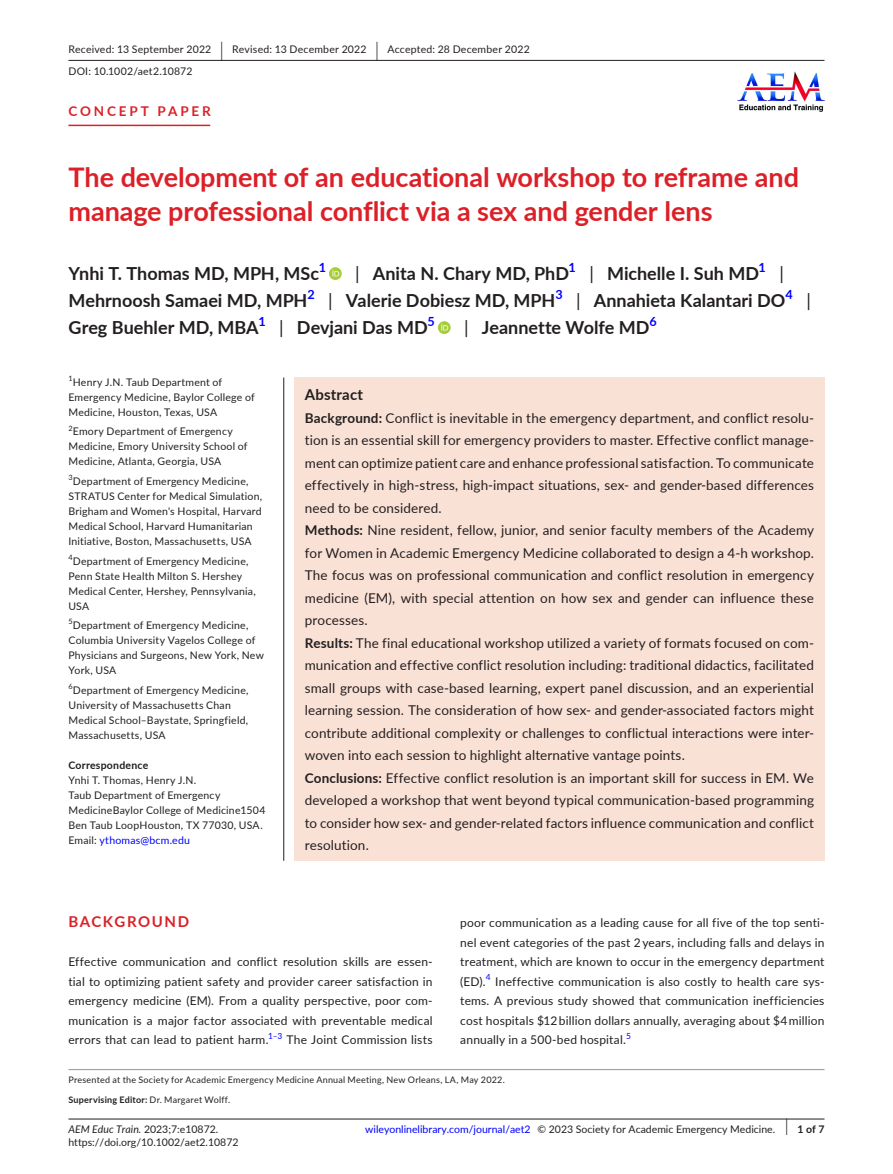
<style>
.page{position:relative;width:893px;height:1174px;background:#fff}
.page>*{position:absolute;margin:0;border:0;box-sizing:border-box;transform-origin:0 0}
.t1{font:700 27px/34.5px "Lato";color:#dc2027}
.t2{font:700 18px "Lato";color:#231f20}
.t3{font:18px "Lato";color:#231f20}
.t4{font:700 15px "Lato";letter-spacing:.105em;color:#dc2027}
.t5{font:700 15px "Lato";letter-spacing:.015em;color:#231f20}
.t6{font:13.5px/22.5px "Lato";letter-spacing:.01em;color:#231f20}
.t7{font:700 13.5px "Lato";letter-spacing:.21em;color:#dc2027}
.t8{font:700 12.6px "Lato";color:#00f}
.t9{font:12px/19.5px "Lato";letter-spacing:.015em;color:#231f20;text-align:justify}
.t10{font:10.5px/15px "Lato";letter-spacing:.02em;color:#231f20}
.t11{font:10.5px "Lato";color:#231f20}
.t12{font:10.5px "Lato";color:#00f}
.t13{font:700 10.5px "Lato";letter-spacing:.02em;color:#231f20}
.t14{font:9px/19.5px "Lato";letter-spacing:.025em;color:#231f20}
.t15{font:7.35px "Lato";color:#231f20}
.s1{font-size:19.65px}
.s2{font-weight:400}
.s3{color:#00f}
.s4{font-weight:700}
.s5{font-style:italic}
.s6{font-weight:400;font-size:17.4px}
</style>
<div class="page">
<hr style="left:68px;top:1118px;width:756px;height:1px;background:#231f20">
<img style="left:737px;top:71px;width:87px;height:41px">
<hr style="left:68px;top:60px;width:756px;height:1px;background:#231f20">
<hr style="left:68px;top:125px;width:142px;height:1px;background:#dc2027">
<svg style="left:329px;top:267px;width:13px;height:13px"></svg>
<svg style="left:332px;top:269px;width:7px;height:7px"></svg>
<svg style="left:438px;top:321px;width:13px;height:13px"></svg>
<svg style="left:441px;top:323px;width:7px;height:7px"></svg>
<hr style="left:68px;top:1069px;width:756px;height:1px;background:#939598">
<div style="left:294px;top:377px;width:530px;height:483px;background:#fae1d6"></div>
<hr style="left:283px;top:377px;width:1px;height:483px;background:#231f20">
<p class="t10" style="left:68px;top:38px;width:463px;line-height:21.8px">Received: 13 September 2022 <span class="s1">|</span> Revised: 13 December 2022 <span class="s1">|</span> Accepted: 28 December 2022<br>DOI: 10.1002/aet2.10872</p>
<p class="t7" style="left:68px;top:101px;width:144px">CONCEPT PAPER</p>
<h1 class="t1" style="left:68px;top:159px;width:732px">The development of an educational workshop to reframe and manage professional conflict via a sex and gender lens</h1>
<h2 class="t2" style="left:68px;top:260px;width:252px">Ynhi T. Thomas MD, MPH, MSc</h2>
<p class="t8" style="left:319px;top:258px;width:9px">1</p>
<h2 class="t2" style="left:355px;top:260px;width:215px"><span class="s2">|</span> Anita N. Chary MD, PhD</h2>
<p class="t8" style="left:569px;top:258px;width:9px">1</p>
<h2 class="t2" style="left:589px;top:260px;width:171px"><span class="s2">|</span> Michelle I. Suh MD</h2>
<p class="t8" style="left:759px;top:258px;width:9px">1</p>
<h2 class="t3" style="left:779px;top:260px;width:6px">|</h2>
<h2 class="t2" style="left:68px;top:287px;width:241px">Mehrnoosh Samaei MD, MPH</h2>
<p class="t8" style="left:307px;top:285px;width:9px">2</p>
<h2 class="t2" style="left:328px;top:287px;width:229px"><span class="s2">|</span> Valerie Dobiesz MD, MPH</h2>
<p class="t8" style="left:555px;top:285px;width:9px">3</p>
<h2 class="t2" style="left:576px;top:287px;width:211px"><span class="s2">|</span> Annahieta Kalantari DO</h2>
<p class="t8" style="left:786px;top:285px;width:9px">4</p>
<h2 class="t3" style="left:806px;top:287px;width:6px">|</h2>
<h2 class="t2" style="left:68px;top:314px;width:192px">Greg Buehler MD, MBA</h2>
<p class="t8" style="left:258px;top:312px;width:9px">1</p>
<h2 class="t2" style="left:279px;top:314px;width:150px"><span class="s2">|</span> Devjani Das MD</h2>
<p class="t8" style="left:428px;top:312px;width:9px">5</p>
<h2 class="t2" style="left:464px;top:314px;width:187px"><span class="s2">|</span> Jeannette Wolfe MD</h2>
<p class="t8" style="left:649px;top:312px;width:9px">6</p>
<p class="t15" style="left:68px;top:373px;width:6px">1</p>
<p class="t10" style="left:68px;top:374px;width:188px;text-indent:4px">Henry J.N. Taub Department of<br>Emergency Medicine, Baylor College of<br>Medicine, Houston, Texas, USA</p>
<p class="t10" style="left:68px;top:424px;width:181px"><sup>2</sup>Emory Department of Emergency<br>Medicine, Emory University School of<br>Medicine, Atlanta, Georgia, USA</p>
<p class="t10" style="left:68px;top:473px;width:195px"><sup>3</sup>Department of Emergency Medicine, STRATUS Center for Medical Simulation, Brigham and Women's Hospital, Harvard Medical School, Harvard Humanitarian Initiative, Boston, Massachusetts, USA</p>
<p class="t10" style="left:68px;top:553px;width:189px"><sup>4</sup>Department of Emergency Medicine,<br>Penn State Health Milton S. Hershey<br>Medical Center, Hershey, Pennsylvania,<br>USA</p>
<p class="t10" style="left:68px;top:617px;width:197px"><sup>5</sup>Department of Emergency Medicine,<br>Columbia University Vagelos College of<br>Physicians and Surgeons, New York, New<br>York, USA</p>
<p class="t10" style="left:68px;top:682px;width:181px"><sup>6</sup>Department of Emergency Medicine, University of Massachusetts Chan Medical School–Baystate, Springfield, Massachusetts, USA</p>
<p class="t13" style="left:68px;top:757px;width:81px">Correspondence</p>
<p class="t10" style="left:68px;top:772px;width:199px">Ynhi T. Thomas, Henry J.N.<br>Taub Department of Emergency<br>MedicineBaylor College of Medicine1504<br>Ben Taub LoopHouston, TX 77030, USA.<br>Email: <span class="s3">ythomas@bcm.edu</span></p>
<p class="t5" style="left:305px;top:383px;width:60px">Abstract</p>
<p class="t6" style="left:305px;top:406px;width:511px"><span class="s4">Background:</span> Conflict is inevitable in the emergency department, and conflict resolu&shy;tion is an essential skill for emergency providers to master. Effective conflict manage&shy;ment can optimize patient care and enhance professional satisfaction. To communicate effectively in high-stress, high-impact situations, sex- and gender-based differences need to be considered.<br><span class="s4">Methods:</span> Nine resident, fellow, junior, and senior faculty members of the Academy for Women in Academic Emergency Medicine collaborated to design a 4-h workshop.<br>The focus was on professional communication and conflict resolution in emergency medicine (EM), with special attention on how sex and gender can influence these processes.<br><span class="s4">Results:</span> The final educational workshop utilized a variety of formats focused on com&shy;munication and effective conflict resolution including: traditional didactics, facilitated small groups with case-based learning, expert panel discussion, and an experiential learning session. The consideration of how sex- and gender-associated factors might contribute additional complexity or challenges to conflictual interactions were inter&shy;woven into each session to highlight alternative vantage points.<br><span class="s4">Conclusions:</span> Effective conflict resolution is an important skill for success in EM. We developed a workshop that went beyond typical communication-based programming to consider how sex- and gender-related factors influence communication and conflict resolution.</p>
<p class="t4" style="left:68px;top:911px;width:122px">BACKGROUND</p>
<p class="t9" style="left:68px;top:951px;width:366px">Effective communication and conflict resolution skills are essen&shy;tial to optimizing patient safety and provider career satisfaction in emergency medicine (EM). From a quality perspective, poor com&shy;munication is a major factor associated with preventable medical errors that can lead to patient harm.<sup>1–3</sup> The Joint Commission lists</p>
<p class="t9" style="left:460px;top:912px;width:366px">poor communication as a leading cause for all five of the top senti&shy;nel event categories of the past 2 years, including falls and delays in treatment, which are known to occur in the emergency department (ED).<sup>4</sup> Ineffective communication is also costly to health care sys&shy;tems. A previous study showed that communication inefficiencies cost hospitals $12 billion dollars annually, averaging about $4 million annually in a 500-bed hospital.<sup>5</sup></p>
<p class="t14" style="left:68px;top:1070px;width:438px">Presented at the Society for Academic Emergency Medicine Annual Meeting, New Orleans, LA, May 2022.<br><span class="s4">Supervising Editor:</span> Dr. Margaret Wolff.</p>
<p class="t11" style="left:68px;top:1121px;width:151px"><span class="s5">AEM Educ Train.</span> 2023;7:e10872.</p>
<p class="t12" style="left:365px;top:1121px;width:167px">wileyonlinelibrary.com/journal/aet2</p>
<p class="t13" style="left:786px;top:1121px;width:40px"><span class="s6">|</span> 1 of 7</p>
<p class="t11" style="left:68px;top:1135px;width:172px">https://doi.org/10.1002/aet2.10872</p>
<p class="t11" style="left:537px;top:1121px;width:239px">© 2023 Society for Academic Emergency Medicine.</p>
</div>
